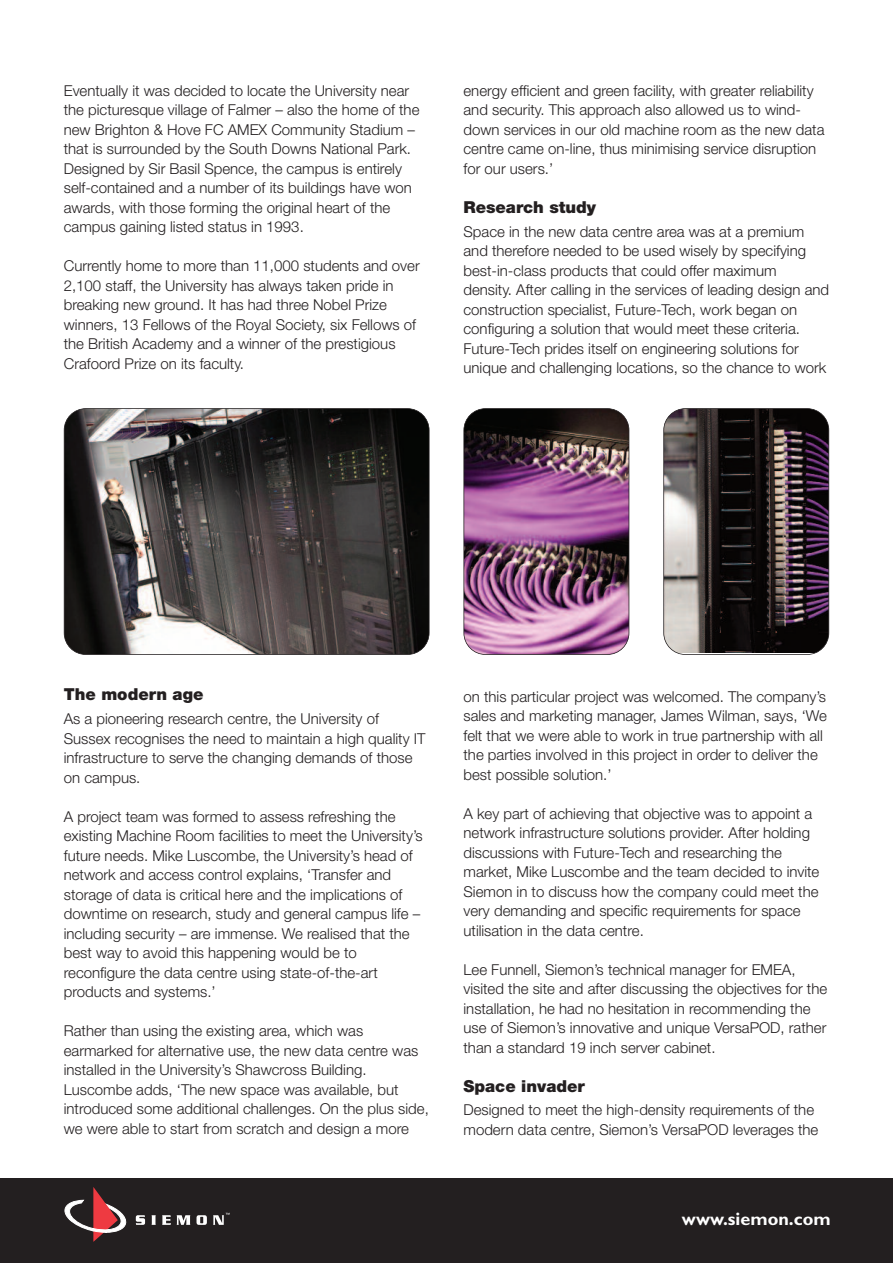
<style>
.page{position:relative;width:893px;height:1263px;background:#fff}
.page>*{position:absolute;margin:0;border:0;box-sizing:border-box;transform-origin:0 0}
.t1{font:700 18px "Gill Sans";color:#fff}
.t2{font:900 16.5px "Helvetica Neue LT Std";color:#231f20}
.t3{font:300 15px/19.5px "Helvetica Neue LT Std";color:#231f20}
</style>
<div class="page">
<div style="left:0;top:1178px;width:893px;height:85px;background:#231f20"></div>
<svg style="left:65px;top:1187px;width:62px;height:55px"></svg>
<svg style="left:136px;top:1215px;width:9px;height:10px"></svg>
<svg style="left:152px;top:1215px;width:4px;height:10px"></svg>
<svg style="left:162px;top:1215px;width:9px;height:10px"></svg>
<svg style="left:177px;top:1215px;width:13px;height:10px"></svg>
<svg style="left:197px;top:1215px;width:10px;height:10px"></svg>
<svg style="left:213px;top:1213px;width:17px;height:12px"></svg>
<img style="left:64px;top:409px;width:365px;height:245px;border-radius:22px">
<div style="left:64px;top:408px;width:365px;height:247px;border:2px solid #231f20;border-radius:22px"></div>
<img style="left:464px;top:409px;width:165px;height:245px;border-radius:22px">
<div style="left:463px;top:408px;width:166px;height:247px;border:2px solid #231f20;border-radius:22px"></div>
<img style="left:666px;top:409px;width:163px;height:243px">
<div style="left:663px;top:408px;width:166px;height:247px;border:2px solid #231f20;border-radius:22px"></div>
<p class="t3" style="left:64px;top:82px;width:357px">Eventually it was decided to locate the University near the picturesque village of Falmer – also the home of the new Brighton &amp; Hove FC AMEX Community Stadium – that is surrounded by the South Downs National Park.<br>Designed by Sir Basil Spence, the campus is entirely self-contained and a number of its buildings have won awards, with those forming the original heart of the campus gaining listed status in 1993.</p>
<p class="t3" style="left:64px;top:258px;width:357px">Currently home to more than 11,000 students and over 2,100 staff, the University has always taken pride in breaking new ground. It has had three Nobel Prize winners, 13 Fellows of the Royal Society, six Fellows of the British Academy and a winner of the prestigious Crafoord Prize on its faculty.</p>
<p class="t3" style="left:463px;top:82px;width:362px">energy efficient and green facility, with greater reliability and security. This approach also allowed us to wind&shy;down services in our old machine room as the new data centre came on-line, thus minimising service disruption for our users.’</p>
<p class="t2" style="left:463px;top:201px;width:134px">Research study</p>
<p class="t3" style="left:463px;top:223px;width:367px">Space in the new data centre area was at a premium and therefore needed to be used wisely by specifying best-in-class products that could offer maximum<br>density. After calling in the services of leading design and construction specialist, Future-Tech, work began on configuring a solution that would meet these criteria.<br>Future-Tech prides itself on engineering solutions for unique and challenging locations, so the chance to work</p>
<p class="t2" style="left:64px;top:688px;width:141px">The modern age</p>
<p class="t3" style="left:64px;top:710px;width:363px">As a pioneering research centre, the University of Sussex recognises the need to maintain a high quality IT infrastructure to serve the changing demands of those on campus.</p>
<p class="t3" style="left:64px;top:808px;width:360px">A project team was formed to assess refreshing the existing Machine Room facilities to meet the University’s future needs. Mike Luscombe, the University’s head of network and access control explains, ‘Transfer and storage of data is critical here and the implications of downtime on research, study and general campus life – including security – are immense. We realised that the best way to avoid this happening would be to reconfigure the data centre using state-of-the-art products and systems.’</p>
<p class="t3" style="left:64px;top:1022px;width:367px">Rather than using the existing area, which was earmarked for alternative use, the new data centre was installed in the University’s Shawcross Building.<br>Luscombe adds, ‘The new space was available, but introduced some additional challenges. On the plus side, we were able to start from scratch and design a more</p>
<p class="t3" style="left:463px;top:688px;width:365px">on this particular project was welcomed. The company’s sales and marketing manager, James Wilman, says, ‘We felt that we were able to work in true partnership with all the parties involved in this project in order to deliver the best possible solution.’</p>
<p class="t3" style="left:463px;top:805px;width:357px">A key part of achieving that objective was to appoint a network infrastructure solutions provider. After holding discussions with Future-Tech and researching the market, Mike Luscombe and the team decided to invite Siemon in to discuss how the company could meet the very demanding and specific requirements for space utilisation in the data centre.</p>
<p class="t3" style="left:463px;top:961px;width:365px">Lee Funnell, Siemon’s technical manager for EMEA, visited the site and after discussing the objectives for the installation, he had no hesitation in recommending the use of Siemon’s innovative and unique VersaPOD, rather than a standard 19 inch server cabinet.</p>
<p class="t2" style="left:463px;top:1080px;width:123px">Space invader</p>
<p class="t3" style="left:463px;top:1102px;width:356px">Designed to meet the high-density requirements of the modern data centre, Siemon’s VersaPOD leverages the</p>
<p class="t1" style="left:682px;top:1212px;width:150px">www.siemon.com</p>
</div>
